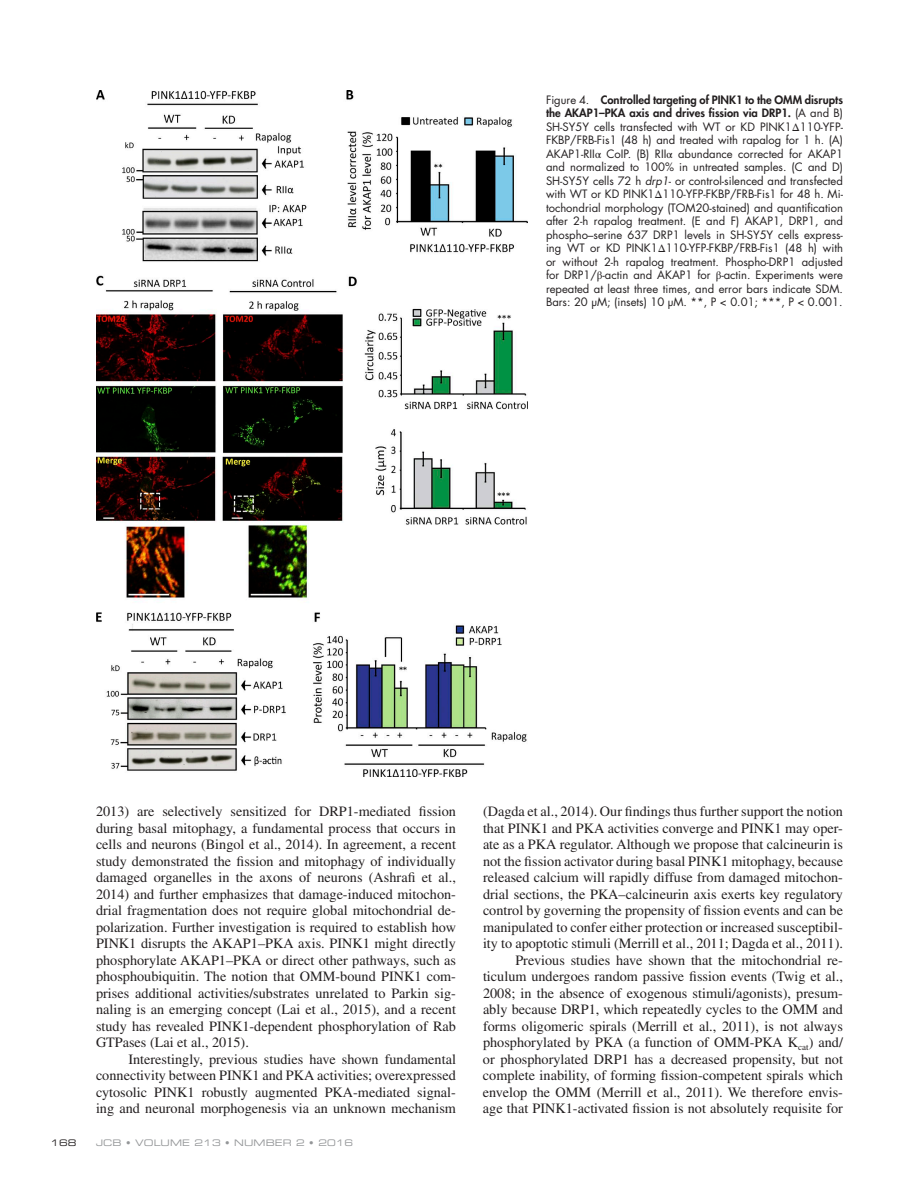
<style>
.page{position:relative;width:918px;height:1188px;background:#fff}
.page>*{position:absolute;margin:0;border:0;box-sizing:border-box;transform-origin:0 0}
.t1{font:14.25px/16.5px "Times LT Std";color:#231f20;text-align:justify}
.t2{font:11.25px/13.5px "Futura Std";color:#231f20;text-align:justify}
.t3{font:9px "Eurostile LT Std Ex 2";letter-spacing:.01em;color:#949698}
.t4{font:9px "Eurostile LT Std Ex 2";color:#231f20}
.s1{font-weight:800}
.s2{font-family:"STIX General"}
.s3{font-style:italic}
</style>
<div class="page">
<img style="left:96px;top:90px;width:432px;height:686px">
<p class="t2" style="left:546px;top:93px;width:299px">Figure 4. <span class="s1">Controlled targeting of PINK1 to the OMM disrupts the AKAP1–PKA axis and drives fission via DRP1.</span> (A and B)<br>SH-SY5Y cells transfected with WT or KD PINK1<span class="s2">Δ</span>110-YFP-FKBP/FRB-Fis1 (48 h) and treated with rapalog for 1 h. (A)<br>AKAP1-RII<span class="s2">α</span> CoIP. (B) RII<span class="s2">α</span> abundance corrected for AKAP1 and normalized to 100% in untreated samples. (C and D)<br>SH-SY5Y cells 72 h <span class="s3">drp1</span>- or control-silenced and transfected with WT or KD PINK1<span class="s2">Δ</span>110-YFP-FKBP/FRB-Fis1 for 48 h. Mi&shy;tochondrial morphology (TOM20-stained) and quantification after 2-h rapalog treatment. (E and F) AKAP1, DRP1, and phospho–serine 637 DRP1 levels in SH-SY5Y cells express&shy;ing WT or KD PINK1<span class="s2">Δ</span>110-YFP-FKBP/FRB-Fis1 (48 h) with or without 2-h rapalog treatment. Phospho-DRP1 adjusted for DRP1/<span class="s2">β</span>-actin and AKAP1 for <span class="s2">β</span>-actin. Experiments were repeated at least three times, and error bars indicate SDM.<br>Bars: 20 µM; (insets) 10 µM. **, P &lt; 0.01; ***, P &lt; 0.001.</p>
<p class="t1" style="left:96px;top:803px;width:362px">2013) are selectively sensitized for DRP1-mediated fission during basal mitophagy, a fundamental process that occurs in cells and neurons (Bingol et al., 2014). In agreement, a recent study demonstrated the fission and mitophagy of individually damaged organelles in the axons of neurons (Ashrafi et al., 2014) and further emphasizes that damage-induced mitochon&shy;drial fragmentation does not require global mitochondrial de&shy;polarization. Further investigation is required to establish how PINK1 disrupts the AKAP1–PKA axis. PINK1 might directly phosphorylate AKAP1–PKA or direct other pathways, such as phosphoubiquitin. The notion that OMM-bound PINK1 com&shy;prises additional activities/substrates unrelated to Parkin sig&shy;naling is an emerging concept (Lai et al., 2015), and a recent study has revealed PINK1-dependent phosphorylation of Rab GTPases (Lai et al., 2015).</p>
<p class="t1" style="left:96px;top:1050px;width:362px;text-indent:32px">Interestingly, previous studies have shown fundamental connectivity between PINK1 and PKA activities; overexpressed cytosolic PINK1 robustly augmented PKA-mediated signal&shy;ing and neuronal morphogenesis via an unknown mechanism</p>
<p class="t4" style="left:50px;top:1136px;width:28px">168</p>
<p class="t3" style="left:96px;top:1136px;width:259px">JCB • VOLUME 213 • NUMBER 2 • 2016</p>
<p class="t1" style="left:483px;top:803px;width:362px;text-align:right">(Dagda et al., 2014). Our findings thus further support the notion that PINK1 and PKA activities converge and PINK1 may oper&shy;ate as a PKA regulator. Although we propose that calcineurin is not the fission activator during basal PINK1 mitophagy, because released calcium will rapidly diffuse from damaged mitochon&shy;drial sections, the PKA–calcineurin axis exerts key regulatory control by governing the propensity of fission events and can be manipulated to confer either protection or increased susceptibil&shy;ity to apoptotic stimuli (Merrill et al., 2011; Dagda et al., 2011).<br>Previous studies have shown that the mitochondrial re&shy;ticulum undergoes random passive fission events (Twig et al., 2008; in the absence of exogenous stimuli/agonists), presum&shy;ably because DRP1, which repeatedly cycles to the OMM and forms oligomeric spirals (Merrill et al., 2011), is not always phosphorylated by PKA (a function of OMM-PKA K<sub>cat</sub>) and/ or phosphorylated DRP1 has a decreased propensity, but not complete inability, of forming fission-competent spirals which envelop the OMM (Merrill et al., 2011). We therefore envis&shy;age that PINK1-activated fission is not absolutely requisite for</p>
</div>
